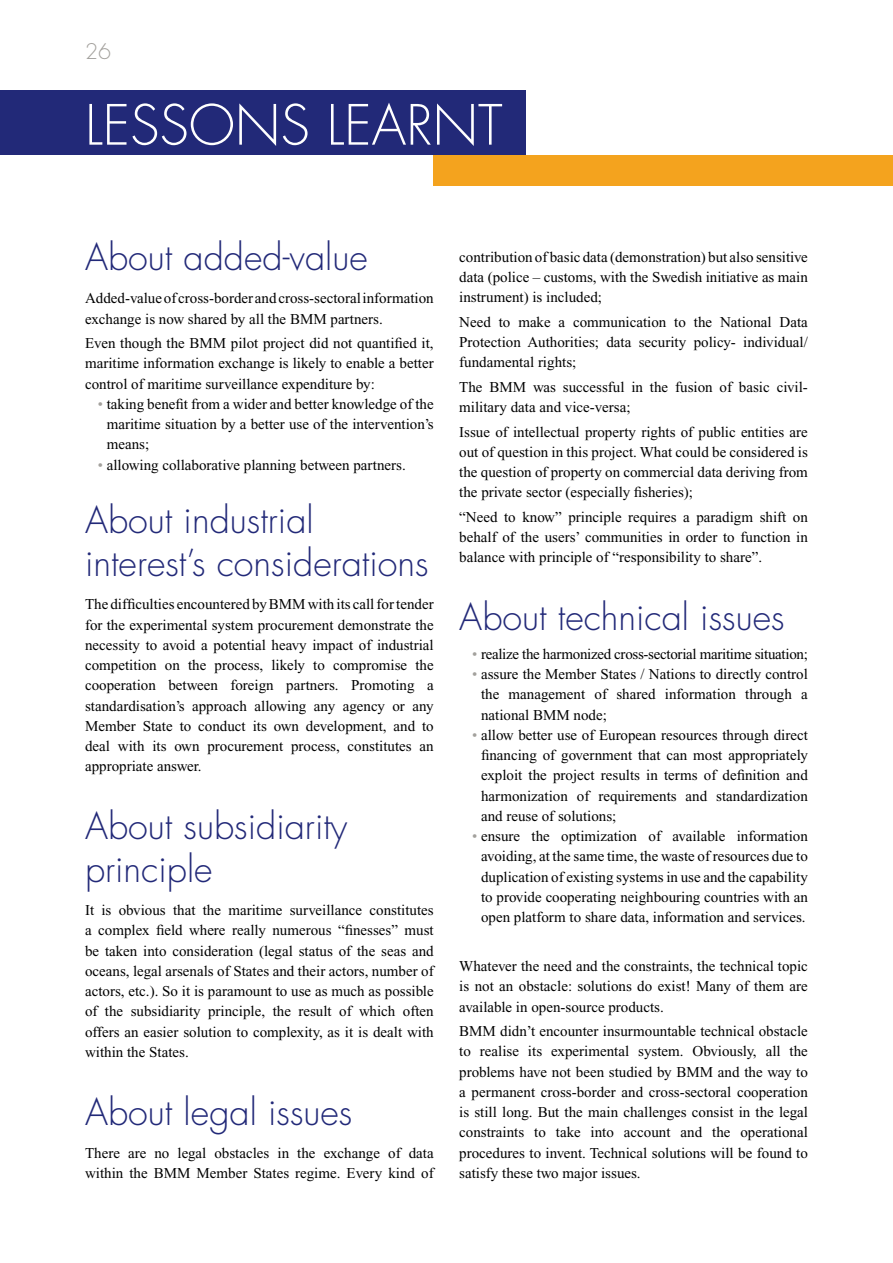
<style>
.page{position:relative;width:893px;height:1263px;background:#fff}
.page>*{position:absolute;margin:0;border:0;box-sizing:border-box;transform-origin:0 0}
.t1{font:300 54px "Futura";color:#fff}
.t2{font:300 36px/43.2px "Futura";color:#222978}
.t3{font:300 21px "Futura";color:#a3a19d}
.t4{font:15px/20.2px "Times New Roman";color:#000;text-align:justify}
.t5{font:15px "Times New Roman";letter-spacing:-.02em;color:#000}
.s1{color:#a3a19d}
</style>
<div class="page">
<div style="left:0;top:90px;width:526px;height:65px;background:#222978"></div>
<div style="left:434px;top:155px;width:459px;height:30px;background:#f4a31e"></div>
<h3 class="t3" style="left:85px;top:38px;width:28px">26</h3>
<h1 class="t1" style="left:85px;top:92px;width:419px">Lessons learnt</h1>
<h2 class="t2" style="left:85px;top:237px;width:284px">About added-value</h2>
<p class="t4" style="left:85px;top:288px;width:350px">Added-value of cross-border and cross-sectoral information exchange is now shared by all the BMM partners.</p>
<p class="t4" style="left:85px;top:333px;width:350px">Even though the BMM pilot project did not quantified it, maritime information exchange is likely to enable a better control of maritime surveillance expenditure by:</p>
<p class="t4" style="left:107px;top:394px;width:328px;text-indent:-9px"><span class="s1">•</span> taking benefit from a wider and better knowledge of the maritime situation by a better use of the intervention’s means;</p>
<p class="t4" style="left:98px;top:454px;width:309px"><span class="s1">•</span> allowing collaborative planning between partners.</p>
<h2 class="t2" style="left:85px;top:499px;width:345px">About industrial interest’s considerations</h2>
<p class="t4" style="left:85px;top:594px;width:350px">The difficulties encountered by BMM with its call for tender for the experimental system procurement demonstrate the necessity to avoid a potential heavy impact of industrial competition on the process, likely to compromise the cooperation between foreign partners. Promoting a standardisation’s approach allowing any agency or any Member State to conduct its own development, and to deal with its own procurement process, constitutes an appropriate answer.</p>
<h2 class="t2" style="left:85px;top:805px;width:264px">About subsidiarity principle</h2>
<p class="t4" style="left:85px;top:900px;width:350px">It is obvious that the maritime surveillance constitutes a complex field where really numerous “finesses” must be taken into consideration (legal status of the seas and oceans, legal arsenals of States and their actors, number of actors, etc.). So it is paramount to use as much as possible of the subsidiarity principle, the result of which often offers an easier solution to complexity, as it is dealt with within the States.</p>
<h2 class="t2" style="left:85px;top:1091px;width:269px">About legal issues</h2>
<p class="t4" style="left:85px;top:1142px;width:350px">There are no legal obstacles in the exchange of data within the BMM Member States regime. Every kind of</p>
<p class="t4" style="left:459px;top:247px;width:350px">contribution of basic data (demonstration) but also sensitive data (police – customs, with the Swedish initiative as main instrument) is included;</p>
<p class="t4" style="left:459px;top:312px;width:350px">Need to make a communication to the National Data Protection Authorities; data security policy- individual/ fundamental rights;</p>
<p class="t4" style="left:459px;top:377px;width:350px">The BMM was successful in the fusion of basic civil&shy;military data and vice-versa;</p>
<p class="t4" style="left:459px;top:421px;width:350px">Issue of intellectual property rights of public entities are out of question in this project. What could be considered is the question of property on commercial data deriving from the private sector (especially fisheries);</p>
<p class="t4" style="left:459px;top:507px;width:350px">“Need to know” principle requires a paradigm shift on behalf of the users’ communities in order to function in balance with principle of “responsibility to share”.</p>
<h2 class="t2" style="left:459px;top:596px;width:327px">About technical issues</h2>
<p class="t5" style="left:472px;top:646px;width:337px"><span class="s1">•</span> realize the harmonized cross-sectorial maritime situation;</p>
<p class="t4" style="left:481px;top:664px;width:328px;text-indent:-9px"><span class="s1">•</span> assure the Member States / Nations to directly control the management of shared information through a national BMM node;</p>
<p class="t4" style="left:481px;top:725px;width:328px;text-indent:-9px"><span class="s1">•</span> allow better use of European resources through direct financing of government that can most appropriately exploit the project results in terms of definition and harmonization of requirements and standardization and reuse of solutions;</p>
<p class="t4" style="left:481px;top:826px;width:328px;text-indent:-9px"><span class="s1">•</span> ensure the optimization of available information avoiding, at the same time, the waste of resources due to duplication of existing systems in use and the capability to provide cooperating neighbouring countries with an open platform to share data, information and services.</p>
<p class="t4" style="left:459px;top:956px;width:350px">Whatever the need and the constraints, the technical topic is not an obstacle: solutions do exist! Many of them are available in open-source products.</p>
<p class="t4" style="left:459px;top:1021px;width:350px">BMM didn’t encounter insurmountable technical obstacle to realise its experimental system. Obviously, all the problems have not been studied by BMM and the way to a permanent cross-border and cross-sectoral cooperation is still long. But the main challenges consist in the legal constraints to take into account and the operational procedures to invent. Technical solutions will be found to satisfy these two major issues.</p>
</div>
